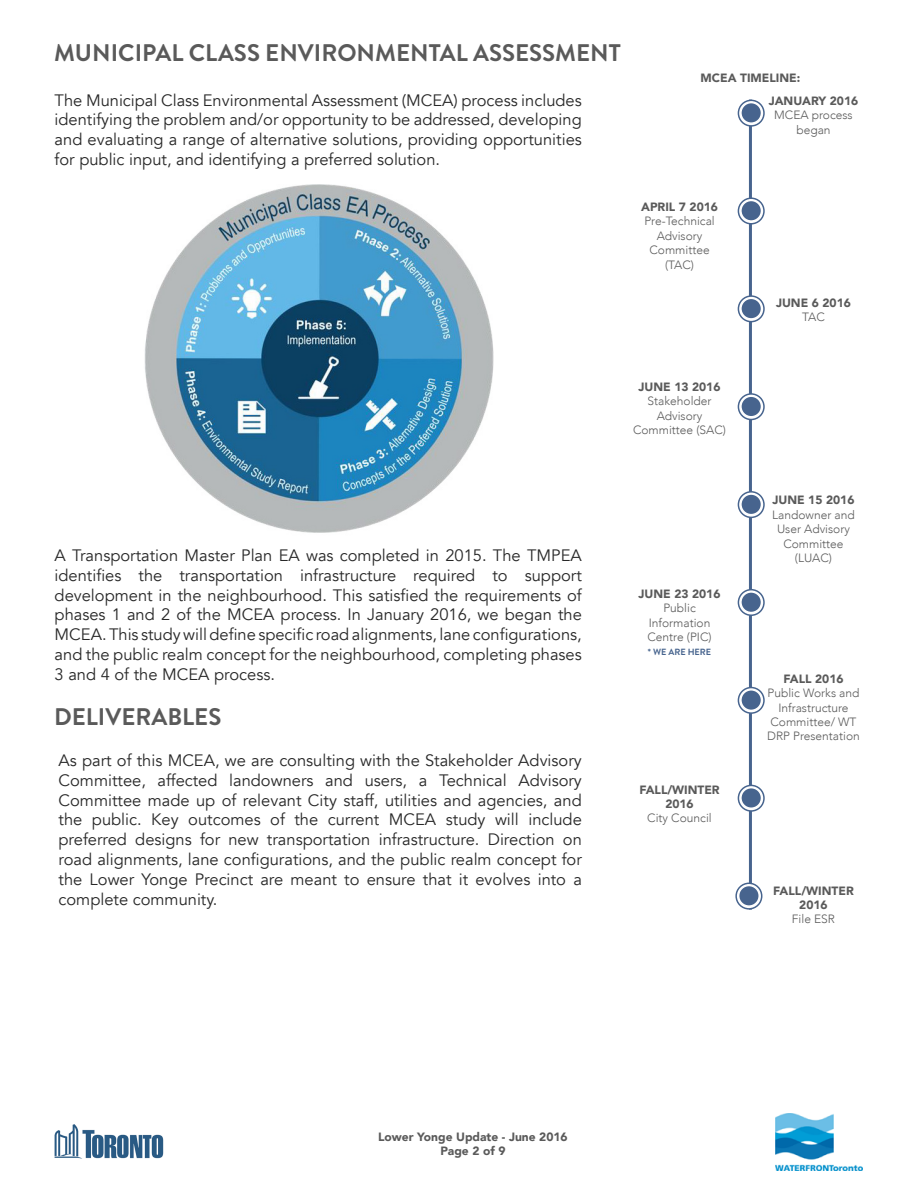
<style>
.page{position:relative;width:918px;height:1188px;background:#fff}
.page>*{position:absolute;margin:0;border:0;box-sizing:border-box;transform-origin:0 0}
.t1{font:700 24px "Brandon Grotesque";color:#5a5a5a}
.t2{font:16.5px/19.8px "Avenir";color:#282828;text-align:justify}
.t3{font:300 12px/14.4px "Avenir";color:#5a5a5a;text-align:center}
.t4{font:900 12px/14.4px "Avenir";color:#5a5a5a;text-align:center}
.t5{font:700 9px "Brandon Grotesque";color:#47648e}
</style>
<div class="page">
<hr style="left:749px;top:100px;width:3px;height:810px;background:#47648e">
<svg style="left:738px;top:100px;width:26px;height:26px"></svg>
<div style="left:738px;top:100px;width:27px;height:27px;border:2px solid #47648e;border-radius:50%"></div>
<div style="left:741px;top:103px;width:20px;height:20px;background:#47648e;border-radius:50%"></div>
<div style="left:740px;top:102px;width:22px;height:22px;border:2px solid #fff;border-radius:50%"></div>
<svg style="left:738px;top:296px;width:26px;height:26px"></svg>
<div style="left:738px;top:295px;width:27px;height:27px;border:2px solid #47648e;border-radius:50%"></div>
<div style="left:741px;top:298px;width:20px;height:21px;background:#47648e;border-radius:50%"></div>
<div style="left:740px;top:298px;width:22px;height:22px;border:2px solid #fff;border-radius:50%"></div>
<svg style="left:736px;top:883px;width:26px;height:26px"></svg>
<div style="left:735px;top:883px;width:27px;height:27px;border:2px solid #47648e;border-radius:50%"></div>
<div style="left:739px;top:886px;width:20px;height:20px;background:#47648e;border-radius:50%"></div>
<div style="left:738px;top:885px;width:22px;height:22px;border:2px solid #fff;border-radius:50%"></div>
<svg style="left:738px;top:785px;width:26px;height:26px"></svg>
<div style="left:738px;top:785px;width:27px;height:27px;border:2px solid #47648e;border-radius:50%"></div>
<div style="left:741px;top:788px;width:20px;height:20px;background:#47648e;border-radius:50%"></div>
<div style="left:740px;top:787px;width:22px;height:22px;border:2px solid #fff;border-radius:50%"></div>
<svg style="left:738px;top:590px;width:26px;height:25px"></svg>
<div style="left:738px;top:589px;width:27px;height:27px;border:2px solid #47648e;border-radius:50%"></div>
<div style="left:741px;top:592px;width:20px;height:21px;background:#47648e;border-radius:50%"></div>
<div style="left:740px;top:591px;width:22px;height:22px;border:2px solid #fff;border-radius:50%"></div>
<svg style="left:738px;top:688px;width:26px;height:25px"></svg>
<div style="left:738px;top:687px;width:27px;height:27px;border:2px solid #47648e;border-radius:50%"></div>
<div style="left:741px;top:690px;width:20px;height:20px;background:#47648e;border-radius:50%"></div>
<div style="left:740px;top:689px;width:22px;height:22px;border:2px solid #fff;border-radius:50%"></div>
<svg style="left:738px;top:492px;width:26px;height:25px"></svg>
<div style="left:738px;top:491px;width:27px;height:27px;border:2px solid #47648e;border-radius:50%"></div>
<div style="left:741px;top:494px;width:20px;height:21px;background:#47648e;border-radius:50%"></div>
<div style="left:740px;top:493px;width:22px;height:22px;border:2px solid #fff;border-radius:50%"></div>
<svg style="left:738px;top:394px;width:26px;height:26px"></svg>
<div style="left:738px;top:393px;width:27px;height:27px;border:2px solid #47648e;border-radius:50%"></div>
<div style="left:741px;top:396px;width:20px;height:21px;background:#47648e;border-radius:50%"></div>
<div style="left:740px;top:395px;width:22px;height:23px;border:2px solid #fff;border-radius:50%"></div>
<svg style="left:738px;top:198px;width:26px;height:26px"></svg>
<div style="left:738px;top:197px;width:27px;height:28px;border:2px solid #47648e;border-radius:50%"></div>
<div style="left:741px;top:200px;width:20px;height:21px;background:#47648e;border-radius:50%"></div>
<div style="left:740px;top:200px;width:22px;height:22px;border:2px solid #fff;border-radius:50%"></div>
<img style="left:144px;top:184px;width:349px;height:349px">
<img style="left:54px;top:1125px;width:110px;height:34px">
<img style="left:776px;top:1114px;width:87px;height:57px">
<p class="t1" style="left:54px;top:36px;width:568px">MUNICIPAL CLASS ENVIRONMENTAL ASSESSMENT</p>
<p class="t2" style="left:55px;top:90px;width:529px">The Municipal Class Environmental Assessment (MCEA) process includes identifying the problem and/or opportunity to be addressed, developing and evaluating a range of alternative solutions, providing opportunities for public input, and identifying a preferred solution.</p>
<p class="t4" style="left:701px;top:71px;width:101px">MCEA TIMELINE:</p>
<p class="t4" style="left:641px;top:199px;width:78px">APRIL 7 2016</p>
<p class="t3" style="left:644px;top:214px;width:72px">Pre-Technical<br>Advisory<br>Committee (TAC)</p>
<p class="t4" style="left:769px;top:93px;width:91px">JANUARY 2016</p>
<p class="t3" style="left:774px;top:108px;width:80px">MCEA process began</p>
<p class="t4" style="left:776px;top:295px;width:76px">JUNE 6 2016</p>
<p class="t3" style="left:802px;top:310px;width:24px">TAC</p>
<p class="t2" style="left:55px;top:546px;width:529px">A Transportation Master Plan EA was completed in 2015. The TMPEA identifies the transportation infrastructure required to support development in the neighbourhood. This satisfied the requirements of phases 1 and 2 of the MCEA process. In January 2016, we began the MCEA. This study will define specific road alignments, lane configurations, and the public realm concept for the neighbourhood, completing phases 3 and 4 of the MCEA process.</p>
<p class="t1" style="left:54px;top:700px;width:169px">DELIVERABLES</p>
<p class="t2" style="left:59px;top:751px;width:525px">As part of this MCEA, we are consulting with the Stakeholder Advisory Committee, affected landowners and users, a Technical Advisory Committee made up of relevant City staff, utilities and agencies, and the public. Key outcomes of the current MCEA study will include preferred designs for new transportation infrastructure. Direction on road alignments, lane configurations, and the public realm concept for the Lower Yonge Precinct are meant to ensure that it evolves into a complete community.</p>
<p class="t4" style="left:639px;top:379px;width:83px">JUNE 13 2016</p>
<p class="t3" style="left:633px;top:394px;width:94px">Stakeholder<br>Advisory<br>Committee (SAC)</p>
<p class="t4" style="left:639px;top:586px;width:83px">JUNE 23 2016</p>
<p class="t3" style="left:648px;top:601px;width:66px">Public<br>Information<br>Centre (PIC)</p>
<p class="t5" style="left:648px;top:646px;width:65px">* WE ARE HERE</p>
<p class="t4" style="left:639px;top:782px;width:82px">FALL/WINTER<br>2016</p>
<p class="t3" style="left:647px;top:811px;width:66px">City Council</p>
<p class="t4" style="left:772px;top:493px;width:83px">JUNE 15 2016</p>
<p class="t3" style="left:772px;top:508px;width:84px">Landowner and<br>User Advisory<br>Committee (LUAC)</p>
<p class="t4" style="left:783px;top:671px;width:62px">FALL 2016</p>
<p class="t3" style="left:767px;top:686px;width:94px">Public Works and<br>Infrastructure<br>Committee/ WT<br>DRP Presentation</p>
<p class="t4" style="left:773px;top:883px;width:82px">FALL/WINTER<br>2016</p>
<p class="t3" style="left:792px;top:912px;width:45px">File ESR</p>
<p class="t4" style="left:378px;top:1129px;width:191px">Lower Yonge Update - June 2016</p>
<p class="t4" style="left:440px;top:1143px;width:67px">Page 2 of 9</p>
</div>
